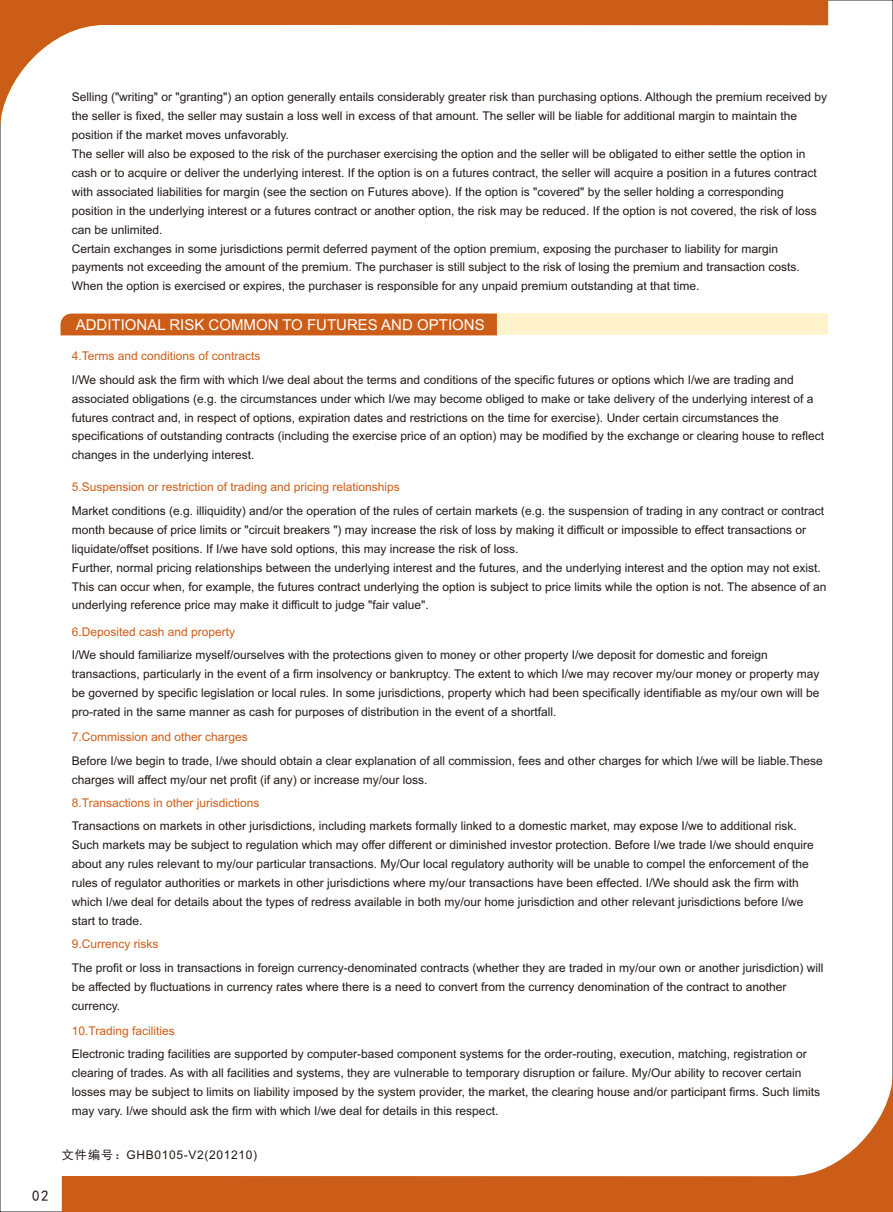
<style>
.page{position:relative;width:893px;height:1212px;background:#fff}
.page>*{position:absolute;margin:0;border:0;box-sizing:border-box;transform-origin:0 0}
.t1{font:15px "Arial";color:#fff}
.t2{font:15px "Sim Hei";color:#231916}
.t3{font:12px/18.9px "Arial";color:#231916}
.t4{font:12px "Arial";color:#cc5d18}
.t5{font:12px "Arial";letter-spacing:.055em;color:#231916}
.s1{font-family:"Sim Hei"}
</style>
<div class="page">
<svg style="left:0;top:0;width:828px;height:127px"></svg>
<svg style="left:62px;top:1074px;width:831px;height:138px"></svg>
<div style="left:140px;top:313px;width:688px;height:22px;background:#fff3cd"></div>
<div style="left:61px;top:314px;width:436px;height:21px;background:#cc5d18"></div>
<p class="t2" style="left:32px;top:1188px;width:18px">02</p>
<p class="t3" style="left:72px;top:89px;width:757px">Selling ("writing" or "granting") an option generally entails considerably greater risk than purchasing options. Although the premium received by the seller is fixed, the seller may sustain a loss well in excess of that amount. The seller will be liable for additional margin to maintain the position if the market moves unfavorably.<br>The seller will also be exposed to the risk of the purchaser exercising the option and the seller will be obligated to either settle the option in cash or to acquire or deliver the underlying interest. If the option is on a futures contract, the seller will acquire a position in a futures contract with associated liabilities for margin (see the section on Futures above). If the option is "covered" by the seller holding a corresponding position in the underlying interest or a futures contract or another option, the risk may be reduced. If the option is not covered, the risk of loss can be unlimited.<br>Certain exchanges in some jurisdictions permit deferred payment of the option premium, exposing the purchaser to liability for margin payments not exceeding the amount of the premium. The purchaser is still subject to the risk of losing the premium and transaction costs.<br>When the option is exercised or expires, the purchaser is responsible for any unpaid premium outstanding at that time.</p>
<p class="t1" style="left:76px;top:319px;width:410px">ADDITIONAL RISK COMMON TO FUTURES AND OPTIONS</p>
<p class="t4" style="left:72px;top:351px;width:190px">4.Terms and conditions of contracts</p>
<p class="t3" style="left:72px;top:371px;width:754px">I/We should ask the firm with which I/we deal about the terms and conditions of the specific futures or options which I/we are trading and associated obligations (e.g. the circumstances under which I/we may become obliged to make or take delivery of the underlying interest of a futures contract and, in respect of options, expiration dates and restrictions on the time for exercise). Under certain circumstances the specifications of outstanding contracts (including the exercise price of an option) may be modified by the exchange or clearing house to reflect changes in the underlying interest.</p>
<p class="t4" style="left:72px;top:483px;width:330px">5.Suspension or restriction of trading and pricing relationships</p>
<p class="t3" style="left:72px;top:502px;width:756px">Market conditions (e.g. illiquidity) and/or the operation of the rules of certain markets (e.g. the suspension of trading in any contract or contract month because of price limits or "circuit breakers ") may increase the risk of loss by making it difficult or impossible to effect transactions or liquidate/offset positions. If I/we have sold options, this may increase the risk of loss.<br>Further, normal pricing relationships between the underlying interest and the futures, and the underlying interest and the option may not exist.<br>This can occur when, for example, the futures contract underlying the option is subject to price limits while the option is not. The absence of an underlying reference price may make it difficult to judge "fair value".</p>
<p class="t4" style="left:72px;top:627px;width:165px">6.Deposited cash and property</p>
<p class="t3" style="left:72px;top:647px;width:749px">I/We should familiarize myself/ourselves with the protections given to money or other property I/we deposit for domestic and foreign transactions, particularly in the event of a firm insolvency or bankruptcy. The extent to which I/we may recover my/our money or property may be governed by specific legislation or local rules. In some jurisdictions, property which had been specifically identifiable as my/our own will be pro-rated in the same manner as cash for purposes of distribution in the event of a shortfall.</p>
<p class="t4" style="left:72px;top:732px;width:178px">7.Commission and other charges</p>
<p class="t3" style="left:72px;top:752px;width:753px">Before I/we begin to trade, I/we should obtain a clear explanation of all commission, fees and other charges for which I/we will be liable.These charges will affect my/our net profit (if any) or increase my/our loss.</p>
<p class="t4" style="left:72px;top:798px;width:189px">8.Transactions in other jurisdictions</p>
<p class="t3" style="left:72px;top:818px;width:743px">Transactions on markets in other jurisdictions, including markets formally linked to a domestic market, may expose I/we to additional risk.<br>Such markets may be subject to regulation which may offer different or diminished investor protection. Before I/we trade I/we should enquire about any rules relevant to my/our particular transactions. My/Our local regulatory authority will be unable to compel the enforcement of the rules of regulator authorities or markets in other jurisdictions where my/our transactions have been effected. I/We should ask the firm with which I/we deal for details about the types of redress available in both my/our home jurisdiction and other relevant jurisdictions before I/we start to trade.</p>
<p class="t4" style="left:72px;top:940px;width:88px">9.Currency risks</p>
<p class="t3" style="left:72px;top:959px;width:753px">The profit or loss in transactions in foreign currency-denominated contracts (whether they are traded in my/our own or another jurisdiction) will be affected by fluctuations in currency rates where there is a need to convert from the currency denomination of the contract to another currency.</p>
<p class="t4" style="left:72px;top:1026px;width:104px">10.Trading facilities</p>
<p class="t3" style="left:72px;top:1045px;width:750px">Electronic trading facilities are supported by computer-based component systems for the order-routing, execution, matching, registration or clearing of trades. As with all facilities and systems, they are vulnerable to temporary disruption or failure. My/Our ability to recover certain losses may be subject to limits on liability imposed by the system provider, the market, the clearing house and/or participant firms. Such limits may vary. I/we should ask the firm with which I/we deal for details in this respect.</p>
<p class="t5" style="left:62px;top:1150px;width:197px"><span class="s1">文件编号：</span>GHB0105-V2(201210)</p>
</div>
